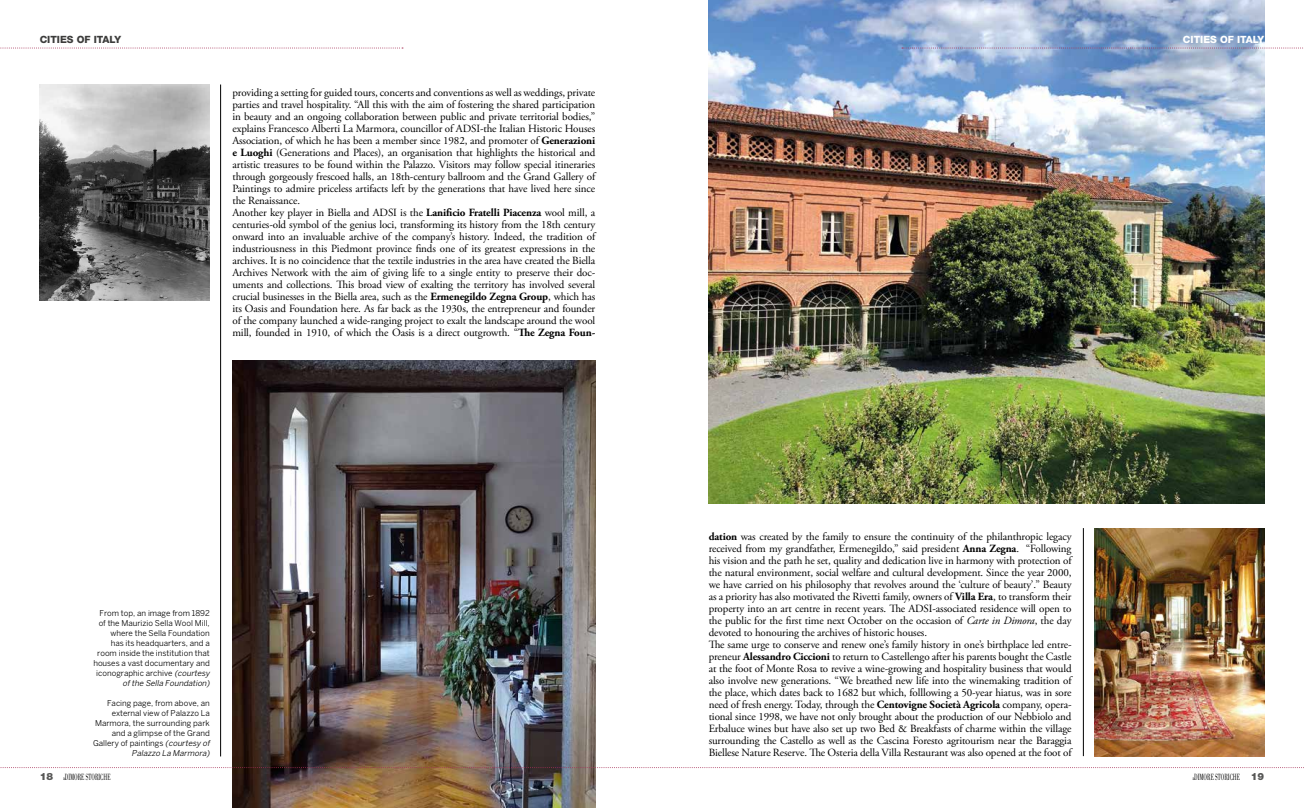
<style>
.page{position:relative;width:1304px;height:808px;background:#fff}
.page>*{position:absolute;margin:0;border:0;box-sizing:border-box;transform-origin:0 0}
.t1{font:11px/12px "Adobe Garamond Pro";letter-spacing:-.01em;color:#000}
.t2{font:800 10px "Helvetica Neue LT Std";color:#3c3c3b}
.t3{font:800 10px "Helvetica Neue LT Std";color:#fff}
.t4{font:900 10px "Helvetica Neue LT Std";color:#575756}
.t5{font:9.3px "Bodoni Std";color:#000;scale:.57 1}
.t6{font:8px/10px "Benton Sans";color:#000;text-align:right}
.s1{font-weight:700}
.s2{font-style:italic}
.s3{font-style:italic;font-size:4.4px}
.s4{font-family:"Helvetica Neue LT Std";font-weight:900;font-size:10px;color:#575756}
</style>
<div class="page">
<svg style="left:0;top:48px;width:403px;height:1px"></svg>
<hr style="left:1083px;top:528px;width:1px;height:228px;background:#000">
<hr style="left:220px;top:84px;width:1px;height:672px;background:#000">
<img style="left:232px;top:360px;width:363px;height:448px">
<img style="left:709px;top:0;width:555px;height:504px">
<img style="left:1094px;top:528px;width:170px;height:228px">
<img style="left:40px;top:84px;width:170px;height:216px">
<svg style="left:902px;top:48px;width:401px;height:1px"></svg>
<svg style="left:0;top:767px;width:1304px;height:1px"></svg>
<p class="t2" style="left:40px;top:34px;width:83px">CITIES OF ITALY</p>
<p class="t1" style="left:232px;top:87px;width:364px">providing a setting for guided tours, concerts and conventions as well as weddings, private parties and travel hospitality. “All this with the aim of fostering the shared participation in beauty and an ongoing collaboration between public and private territorial bodies,” explains Francesco Alberti La Marmora, councillor of ADSI-the Italian Historic Houses Association, of which he has been a member since 1982, and promoter of <span class="s1">Generazioni e Luoghi</span> (Generations and Places), an organisation that highlights the historical and artistic treasures to be found within the Palazzo. Visitors may follow special itineraries through gorgeously frescoed halls, an 18th-century ballroom and the Grand Gallery of Paintings to admire priceless artifacts left by the generations that have lived here since the Renaissance.<br>Another key player in Biella and ADSI is the <span class="s1">Lanificio Fratelli Piacenza</span> wool mill, a centuries-old symbol of the genius loci, transforming its history from the 18th century onward into an invaluable archive of the company’s history. Indeed, the tradition of industriousness in this Piedmont province finds one of its greatest expressions in the archives. It is no coincidence that the textile industries in the area have created the Biella Archives Network with the aim of giving life to a single entity to preserve their doc&shy;uments and collections. This broad view of exalting the territory has involved several crucial businesses in the Biella area, such as the <span class="s1">Ermenegildo Zegna Group</span>, which has its Oasis and Foundation here. As far back as the 1930s, the entrepreneur and founder of the company launched a wide-ranging project to exalt the landscape around the wool mill, founded in 1910, of which the Oasis is a direct outgrowth. “<span class="s1">The Zegna Foun-</span></p>
<p class="t6" style="left:93px;top:608px;width:120px">From top, an image from 1892 of the Maurizio Sella Wool Mill, where the Sella Foundation<br>has its headquarters, and a room inside the institution that houses a vast documentary and iconographic archive <span class="s2">(courtesy ofthe Sella Foundation)</span></p>
<p class="t6" style="left:93px;top:698px;width:120px">Facing page, from above, an external view of Palazzo La<br>Marmora, the surrounding park and a glimpse of the Grand<br>Gallery of paintings <span class="s2">(courtesy of<br>Palazzo La Marmora)</span></p>
<p class="t3" style="left:1183px;top:34px;width:83px">CITIES OF ITALY</p>
<p class="t1" style="left:709px;top:531px;width:364px"><span class="s1">dation</span> was created by the family to ensure the continuity of the philanthropic legacy received from my grandfather, Ermenegildo,” said president <span class="s1">Anna Zegna</span>. “Following his vision and the path he set, quality and dedication live in harmony with protection of the natural environment, social welfare and cultural development. Since the year 2000, we have carried on his philosophy that revolves around the ‘culture of beauty’.” Beauty as a priority has also motivated the Rivetti family, owners of <span class="s1">Villa Era</span>, to transform their property into an art centre in recent years. The ADSI-associated residence will open to the public for the first time next October on the occasion of <span class="s2">Carte in Dimora</span>, the day devoted to honouring the archives of historic houses.<br>The same urge to conserve and renew one’s family history in one’s birthplace led entre&shy;preneur <span class="s1">Alessandro Ciccioni</span> to return to Castellengo after his parents bought the Castle at the foot of Monte Rosa to revive a wine-growing and hospitality business that would also involve new generations. “We breathed new life into the winemaking tradition of the place, which dates back to 1682 but which, folllowing a 50-year hiatus, was in sore need of fresh energy. Today, through the <span class="s1">Centovigne Società Agricola</span> company, opera&shy;tional since 1998, we have not only brought about the production of our Nebbiolo and Erbaluce wines but have also set up two Bed &amp; Breakfasts of charme within the village surrounding the Castello as well as the Cascina Foresto agritourism near the Baraggia Biellese Nature Reserve. The Osteria della Villa Restaurant was also opened at the foot of</p>
<p class="t4" style="left:40px;top:771px;width:15px">18</p>
<p class="t5" style="left:63px;top:772px;width:84px"><span class="s3">le</span> DIMORE STORICHE</p>
<p class="t5" style="left:1193px;top:772px;width:127px"><span class="s3">le</span> DIMORE STORICHE <span class="s4">19</span></p>
</div>
